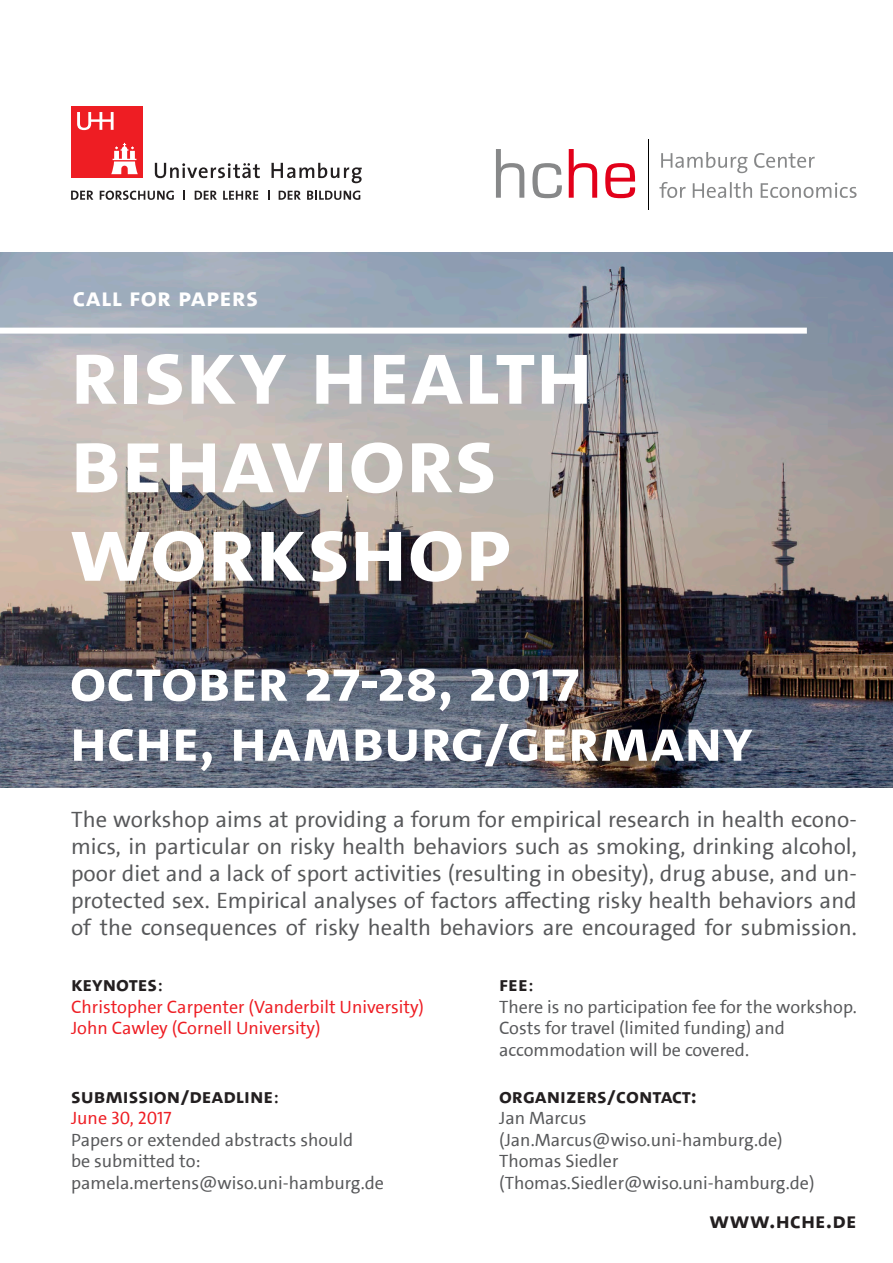
<style>
.page{position:relative;width:893px;height:1263px;background:#fff}
.page>*{position:absolute;margin:0;border:0;box-sizing:border-box;transform-origin:0 0}
.UHH_Titel_Plakat{font:93.75px "The Sans UHH Bold Caps";letter-spacing:-.01em;color:#fff}
.UHH_Titel_Plakat-2{font:60px "The Sans UHH Bold Caps";letter-spacing:-.01em;color:#fff}
.UHH_Subhead{font:26.25px "The Sans UHH Bold Caps";letter-spacing:.01em;color:#fff}
.t1{font:22.5px/27px "The Sans UHH";color:#57585a;text-align:justify}
.UHH_Webadresse{font:22.5px "The Sans UHH Bold Caps";letter-spacing:.015em;color:#231f20}
.t2{font:21px "The Sans UHH Bold Caps";color:#231f20}
.t3{font:18px/21.6px "The Sans UHH";color:#57585a}
.t4{font:18px "The Sans UHH";color:#ee1d23}
.s1{font-family:"The Sans UHH"}
</style>
<div class="page">
<svg style="left:155px;top:163px;width:105px;height:15px"></svg>
<svg style="left:271px;top:163px;width:91px;height:20px"></svg>
<div style="left:71px;top:107px;width:71px;height:71px;background:#ee1d23"></div>
<svg style="left:111px;top:143px;width:27px;height:31px"></svg>
<svg style="left:77px;top:112px;width:37px;height:18px"></svg>
<svg style="left:71px;top:191px;width:22px;height:9px"></svg>
<svg style="left:100px;top:191px;width:74px;height:9px"></svg>
<svg style="left:195px;top:191px;width:22px;height:9px"></svg>
<svg style="left:223px;top:191px;width:35px;height:9px"></svg>
<svg style="left:279px;top:191px;width:22px;height:9px"></svg>
<svg style="left:307px;top:191px;width:53px;height:9px"></svg>
<img style="left:0;top:252px;width:893px;height:536px">
<div style="left:0;top:328px;width:807px;height:6px;background:#fff"></div>
<svg style="left:661px;top:152px;width:154px;height:21px"></svg>
<svg style="left:659px;top:182px;width:198px;height:16px"></svg>
<svg style="left:496px;top:149px;width:66px;height:49px"></svg>
<svg style="left:569px;top:149px;width:66px;height:49px"></svg>
<hr style="left:649px;top:139px;width:1px;height:70px;background:#000">
<p class="UHH_Subhead" style="left:73px;top:281px;width:187px">call for papers</p>
<p class="UHH_Titel_Plakat" style="left:70px;top:312px;width:526px">Risky health</p>
<p class="UHH_Titel_Plakat" style="left:70px;top:400px;width:429px">Behaviors</p>
<p class="UHH_Titel_Plakat" style="left:70px;top:489px;width:444px">Workshop</p>
<p class="UHH_Titel_Plakat-2" style="left:70px;top:642px;width:512px">October 27-28, 2017</p>
<p class="UHH_Titel_Plakat-2" style="left:70px;top:702px;width:684px">HCHE, Hamburg/Germany</p>
<p class="t1" style="left:71px;top:806px;width:787px">The workshop aims at providing a forum for empirical research in health econo&shy;mics, in particular on risky health behaviors such as smoking, drinking alcohol, poor diet and a lack of sport activities (resulting in obesity), drug abuse, and un&shy;protected sex. Empirical analyses of factors affecting risky health behaviors and of the consequences of risky health behaviors are encouraged for submission.</p>
<p class="t2" style="left:499px;top:970px;width:36px">Fee<span class="s1">:</span></p>
<p class="t3" style="left:499px;top:996px;width:359px">There is no participation fee for the workshop.<br>Costs for travel (limited funding) and</p>
<p class="t3" style="left:499px;top:1039px;width:251px">accommodation will be covered.</p>
<p class="t2" style="left:499px;top:1082px;width:199px">Organizers/Contact:</p>
<p class="t3" style="left:499px;top:1107px;width:89px">Jan Marcus</p>
<p class="t3" style="left:499px;top:1129px;width:285px">(Jan.Marcus@wiso.uni-hamburg.de)</p>
<p class="t3" style="left:499px;top:1150px;width:121px">Thomas Siedler</p>
<p class="t3" style="left:499px;top:1172px;width:317px">(Thomas.Siedler@wiso.uni-hamburg.de)</p>
<p class="t2" style="left:71px;top:970px;width:94px">Keynotes<span class="s1">:</span></p>
<p class="t4" style="left:71px;top:995px;width:354px">Christopher Carpenter (Vanderbilt University)</p>
<p class="t4" style="left:71px;top:1016px;width:251px">John Cawley (Cornell University)</p>
<p class="t2" style="left:71px;top:1082px;width:210px">Submission/Deadline<span class="s1">:</span></p>
<p class="t4" style="left:71px;top:1106px;width:102px">June 30, 2017</p>
<p class="t3" style="left:71px;top:1129px;width:284px">Papers or extended abstracts should</p>
<p class="t3" style="left:71px;top:1150px;width:131px">be submitted to:</p>
<p class="t3" style="left:71px;top:1172px;width:314px">pamela.mertens@wiso.uni-hamburg.de</p>
<p class="UHH_Webadresse" style="left:709px;top:1206px;width:149px">www.hche.de</p>
</div>
